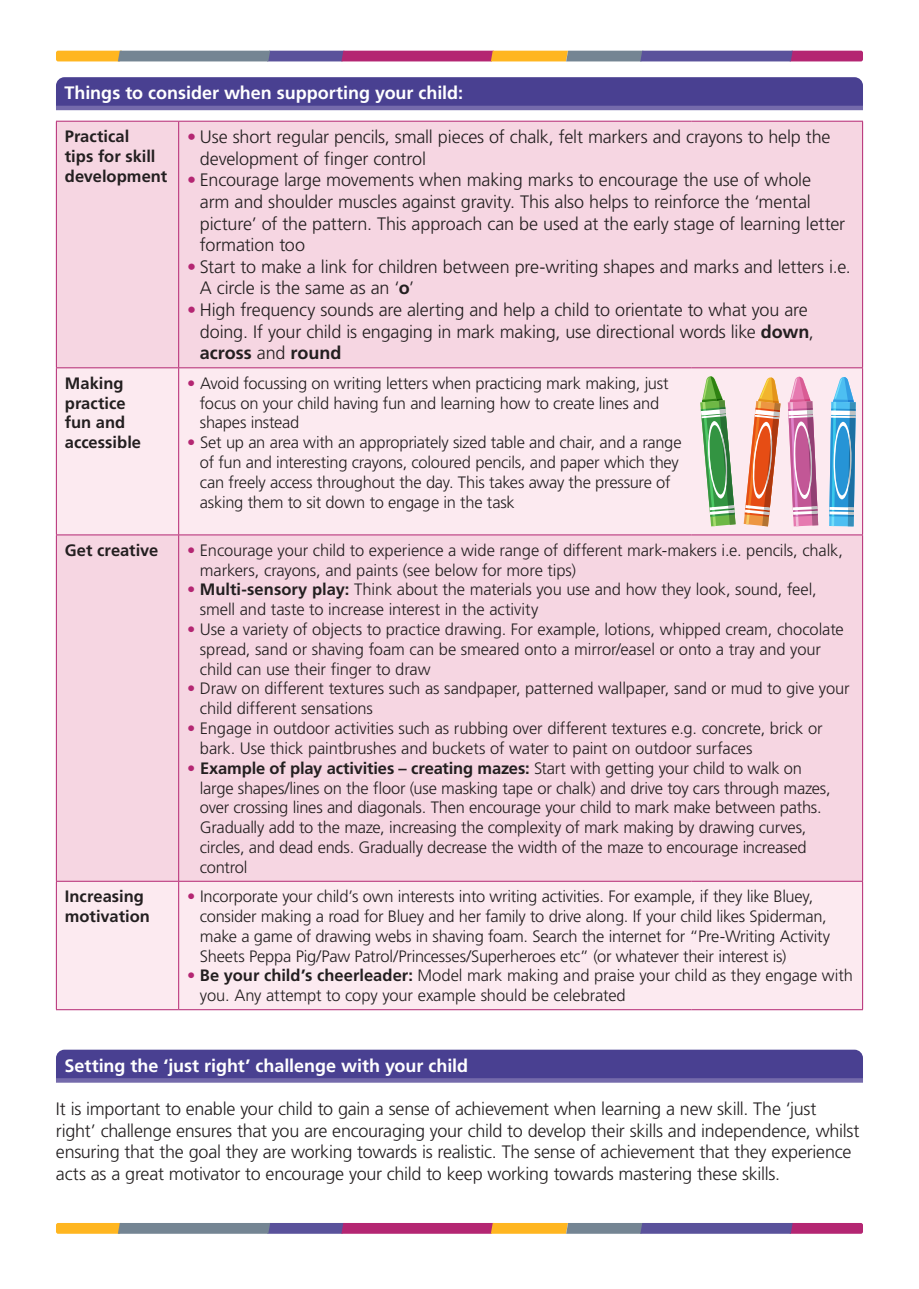
<style>
.page{position:relative;width:919px;height:1289px;background:#fff}
.page>*{position:absolute;margin:0;border:0;box-sizing:border-box;transform-origin:0 0}
.P___Body_copy{font:300 18px/21.6px "Frutiger LT Pro";letter-spacing:-.015em;color:#231f20}
.H___Boxed_heading__Purple{font:700 18px "Frutiger LT Pro";color:#fff}
.t1{font:300 16.5px/19.8px "Frutiger LT Pro";letter-spacing:-.015em;color:#231f20}
.P___Body_copy-2{font:700 16.5px/19.8px "Frutiger LT Pro";color:#231f20}
.s1{color:#b42672}
.s2{font-weight:700}
.s3{font-weight:700;color:#b42672}
</style>
<div class="page">
<svg style="left:56px;top:51px;width:806px;height:10px;background:#966578"></svg>
<svg style="left:56px;top:1223px;width:806px;height:10px;background:#966578"></svg>
<div style="left:56px;top:77px;width:806px;height:29px;background:#494091"></div>
<hr style="left:56px;top:106px;width:806px;height:4px;background:#746aab">
<div style="left:56px;top:1049px;width:806px;height:29px;background:#494091"></div>
<hr style="left:56px;top:1078px;width:806px;height:4px;background:#746aab">
<div style="left:57px;top:122px;width:805px;height:245px;background:#f6d6e2"></div>
<svg style="left:57px;top:368px;width:805px;height:641px;background:#f8dee7"></svg>
<hr style="left:56px;top:121px;width:123px;height:1px;background:#b42672">
<hr style="left:56px;top:122px;width:1px;height:245px;background:#b42672">
<hr style="left:179px;top:121px;width:512px;height:1px;background:#b42672">
<hr style="left:178px;top:122px;width:1px;height:245px;background:#b42672">
<hr style="left:691px;top:121px;width:171px;height:1px;background:#b42672">
<hr style="left:862px;top:122px;width:1px;height:245px;background:#b42672">
<hr style="left:56px;top:367px;width:123px;height:1px;background:#b42672">
<hr style="left:56px;top:368px;width:1px;height:166px;background:#b42672">
<hr style="left:179px;top:367px;width:512px;height:1px;background:#b42672">
<hr style="left:178px;top:368px;width:1px;height:166px;background:#b42672">
<hr style="left:691px;top:367px;width:171px;height:1px;background:#b42672">
<hr style="left:862px;top:368px;width:1px;height:166px;background:#b42672">
<hr style="left:56px;top:534px;width:123px;height:1px;background:#b42672">
<hr style="left:56px;top:535px;width:1px;height:345px;background:#b42672">
<hr style="left:179px;top:534px;width:512px;height:1px;background:#b42672">
<hr style="left:178px;top:535px;width:1px;height:345px;background:#b42672">
<hr style="left:691px;top:534px;width:171px;height:1px;background:#b42672">
<hr style="left:862px;top:535px;width:1px;height:345px;background:#b42672">
<hr style="left:56px;top:880px;width:123px;height:1px;background:#b42672">
<hr style="left:56px;top:881px;width:1px;height:128px;background:#b42672">
<hr style="left:179px;top:880px;width:512px;height:1px;background:#b42672">
<hr style="left:178px;top:881px;width:1px;height:128px;background:#b42672">
<hr style="left:691px;top:880px;width:171px;height:1px;background:#b42672">
<hr style="left:862px;top:881px;width:1px;height:128px;background:#b42672">
<hr style="left:56px;top:1009px;width:123px;height:1px;background:#b42672">
<hr style="left:179px;top:1009px;width:512px;height:1px;background:#b42672">
<hr style="left:691px;top:1009px;width:171px;height:1px;background:#b42672">
<svg style="left:829px;top:377px;width:26px;height:150px;background:#64b1db"></svg>
<svg style="left:787px;top:376px;width:31px;height:151px;background:#d795ba"></svg>
<svg style="left:743px;top:377px;width:37px;height:150px;background:#eaa484"></svg>
<svg style="left:700px;top:376px;width:35px;height:151px;background:#94be90"></svg>
<p class="H___Boxed_heading__Purple" style="left:64px;top:82px;width:400px">Things to consider when supporting your child:</p>
<p class="P___Body_copy-2" style="left:65px;top:126px;width:104px">Practical<br>tips for skill development</p>
<p class="P___Body_copy" style="left:200px;top:126px;width:632px;text-indent:-13px"><span class="s1">•</span> Use short regular pencils, small pieces of chalk, felt markers and crayons to help the development of finger control</p>
<p class="P___Body_copy" style="left:200px;top:169px;width:646px;text-indent:-13px"><span class="s1">•</span> Encourage large movements when making marks to encourage the use of whole arm and shoulder muscles against gravity. This also helps to reinforce the ‘mental picture’ of the pattern. This approach can be used at the early stage of learning letter formation too</p>
<p class="P___Body_copy" style="left:200px;top:256px;width:652px;text-indent:-13px"><span class="s1">•</span> Start to make a link for children between pre-writing shapes and marks and letters i.e.<br>A circle is the same as an ‘<span class="s2">o</span>’</p>
<p class="P___Body_copy" style="left:200px;top:299px;width:615px;text-indent:-13px"><span class="s1">•</span> High frequency sounds are alerting and help a child to orientate to what you are doing. If your child is engaging in mark making, use directional words like <span class="s2">down</span>, <span class="s2">across</span> and <span class="s2">round</span></p>
<p class="P___Body_copy-2" style="left:65px;top:373px;width:78px">Making practice fun and accessible</p>
<p class="t1" style="left:200px;top:373px;width:470px;text-indent:-13px"><span class="s1">•</span> Avoid focussing on writing letters when practicing mark making, just focus on your child having fun and learning how to create lines and shapes instead</p>
<p class="t1" style="left:200px;top:432px;width:483px;text-indent:-13px"><span class="s1">•</span> Set up an area with an appropriately sized table and chair, and a range of fun and interesting crayons, coloured pencils, and paper which they can freely access throughout the day. This takes away the pressure of asking them to sit down to engage in the task</p>
<p class="P___Body_copy-2" style="left:65px;top:540px;width:95px">Get creative</p>
<p class="t1" style="left:200px;top:540px;width:644px;text-indent:-13px"><span class="s1">•</span> Encourage your child to experience a wide range of different mark-makers i.e. pencils, chalk, markers, crayons, and paints (see below for more tips)</p>
<p class="t1" style="left:200px;top:580px;width:618px;text-indent:-13px"><span class="s3">•</span> <span class="s2">Multi-sensory play:</span> Think about the materials you use and how they look, sound, feel, smell and taste to increase interest in the activity</p>
<p class="t1" style="left:200px;top:619px;width:645px;text-indent:-13px"><span class="s1">•</span> Use a variety of objects to practice drawing. For example, lotions, whipped cream, chocolate spread, sand or shaving foam can be smeared onto a mirror/easel or onto a tray and your child can use their finger to draw</p>
<p class="t1" style="left:200px;top:679px;width:651px;text-indent:-13px"><span class="s1">•</span> Draw on different textures such as sandpaper, patterned wallpaper, sand or mud to give your child different sensations</p>
<p class="t1" style="left:200px;top:718px;width:624px;text-indent:-13px"><span class="s1">•</span> Engage in outdoor activities such as rubbing over different textures e.g. concrete, brick or bark. Use thick paintbrushes and buckets of water to paint on outdoor surfaces</p>
<p class="t1" style="left:200px;top:758px;width:632px;text-indent:-13px"><span class="s3">•</span> <span class="s2">Example of play activities – creating mazes:</span> Start with getting your child to walk on large shapes/lines on the floor (use masking tape or chalk) and drive toy cars through mazes, over crossing lines and diagonals. Then encourage your child to mark make between paths.<br>Gradually add to the maze, increasing the complexity of mark making by drawing curves, circles, and dead ends. Gradually decrease the width of the maze to encourage increased control</p>
<p class="P___Body_copy-2" style="left:65px;top:886px;width:87px">Increasing motivation</p>
<p class="t1" style="left:200px;top:886px;width:631px;text-indent:-13px"><span class="s1">•</span> Incorporate your child’s own interests into writing activities. For example, if they like Bluey, consider making a road for Bluey and her family to drive along. If your child likes Spiderman, make a game of drawing webs in shaving foam. Search the internet for “Pre-Writing Activity Sheets Peppa Pig/Paw Patrol/Princesses/Superheroes etc” (or whatever their interest is)</p>
<p class="t1" style="left:200px;top:965px;width:654px;text-indent:-13px"><span class="s3">•</span> <span class="s2">Be your child’s cheerleader:</span> Model mark making and praise your child as they engage with you. Any attempt to copy your example should be celebrated</p>
<p class="H___Boxed_heading__Purple" style="left:64px;top:1054px;width:405px">Setting the ‘just right’ challenge with your child</p>
<p class="P___Body_copy" style="left:56px;top:1097px;width:804px">It is important to enable your child to gain a sense of achievement when learning a new skill. The ‘just right’ challenge ensures that you are encouraging your child to develop their skills and independence, whilst ensuring that the goal they are working towards is realistic. The sense of achievement that they experience acts as a great motivator to encourage your child to keep working towards mastering these skills.</p>
</div>
